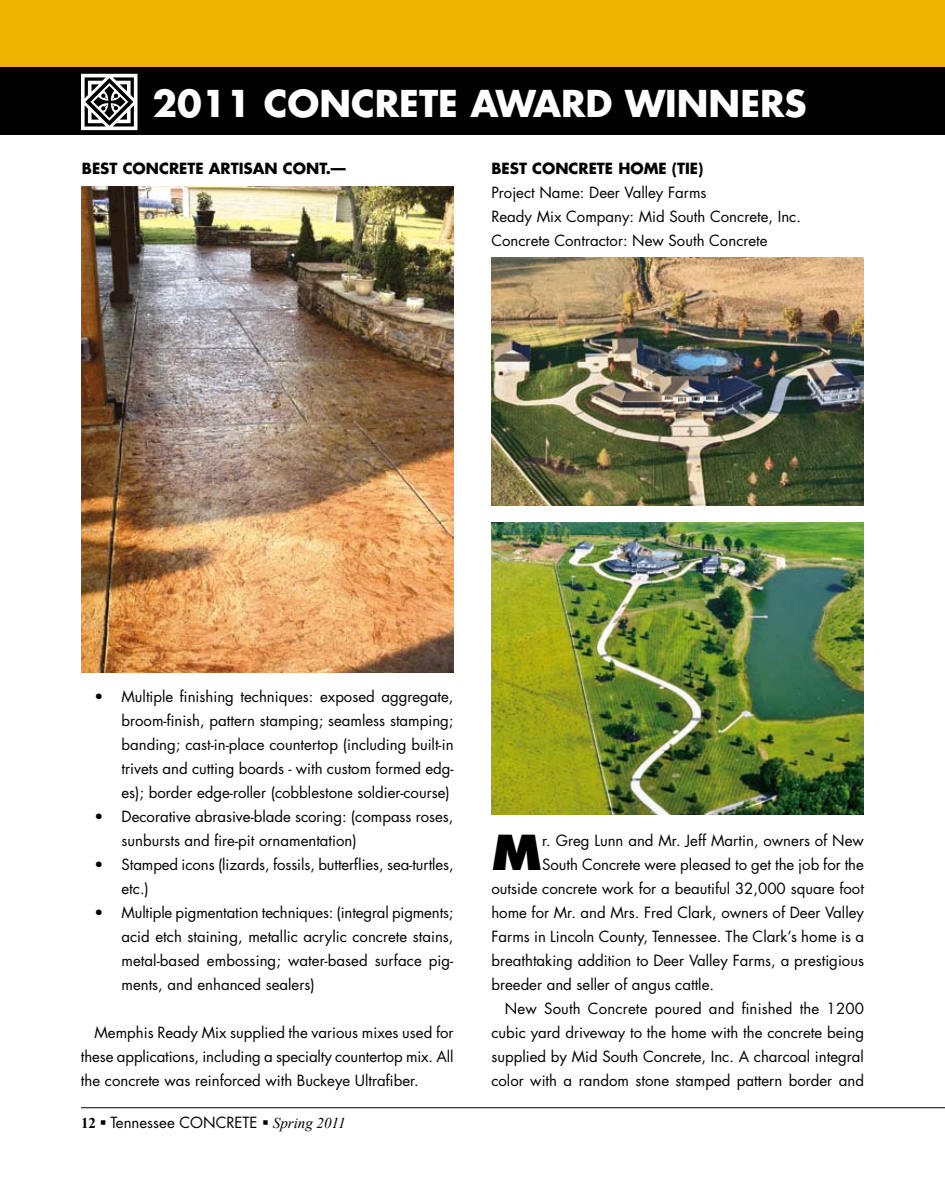
<style>
.page{position:relative;width:945px;height:1188px;background:#fff}
.page>*{position:absolute;margin:0;border:0;box-sizing:border-box;transform-origin:0 0}
.t1{font:800 46.8px "Futura";color:#000}
.t2{font:700 36px "Futura";color:#fff}
.t3{font:15px/24px "Futura";color:#000;text-align:justify}
.t4{font:700 15px "Futura";color:#000}
.s1{font-family:"Times New Roman";font-weight:700}
.s2{font-family:"Times New Roman";font-style:italic}
</style>
<div class="page">
<hr style="left:81px;top:1107px;width:864px;height:1px;background:#000">
<div style="left:0;top:0;width:945px;height:68px;background:#eeb200"></div>
<div style="left:0;top:68px;width:945px;height:67px;background:#000"></div>
<img style="left:81px;top:186px;width:373px;height:486px">
<img style="left:491px;top:258px;width:373px;height:248px">
<img style="left:491px;top:523px;width:373px;height:292px">
<h2 class="t2" style="left:153px;top:78px;width:266px">2011 CONC RETE</h2>
<h2 class="t2" style="left:470px;top:78px;width:338px">AWARD WINNERS</h2>
<p class="t4" style="left:82px;top:158px;width:106px">BEST CONC RETE</p>
<p class="t4" style="left:209px;top:158px;width:138px">ARTISAN CONT.—</p>
<p class="t4" style="left:491px;top:158px;width:106px">BEST CONC RETE</p>
<p class="t4" style="left:618px;top:158px;width:87px">HOME (TIE)</p>
<p class="t3" style="left:491px;top:180px;width:311px;text-align:left">Project Name: Deer Valley Farms<br>Ready Mix Company: Mid South Concrete, I nc.<br>Concrete Contractor: New South Concrete</p>
<p class="t3" style="left:122px;top:684px;width:334px;text-indent:-27px">• Multiple finishing techniques: exposed aggregate, broom-finish, pattern stamping; seamless stamping; banding; cast-in-place countertop (including built-in trivets and cutting boards - with custom formed edg&shy;es); border edge-roller (cobblestone soldier-course)</p>
<p class="t3" style="left:122px;top:804px;width:334px;text-indent:-27px">• Decorative abrasive-blade scoring: (compass roses, sunbursts and fire-pit ornamentation)</p>
<p class="t3" style="left:122px;top:852px;width:334px;text-indent:-27px">• Stamped icons (lizards, fossils, butterflies, sea-turtles, etc.)</p>
<p class="t3" style="left:122px;top:900px;width:334px;text-indent:-27px">• Multiple pigmentation techniques: (integral pigments; acid etch staining, metallic acrylic concrete stains, metal-based embossing; water-based surface pig&shy;ments, and enhanced sealers)</p>
<p class="t3" style="left:81px;top:1020px;width:374px;text-indent:14px">Memphis Ready Mix supplied the various mixes used for these applications, including a specialty countertop mix. All the concrete was reinforced with Buckeye Ultrafiber.</p>
<p class="t3" style="left:81px;top:1110px;width:266px"><span class="s1">12</span> ▪ Tennessee Conc retE ▪ <span class="s2">Spring 2011</span></p>
<h1 class="t1" style="left:491px;top:824px;width:52px">M</h1>
<p class="t3" style="left:542px;top:828px;width:323px">r. Greg Lunn and Mr. Jeff Martin, owners of N ew</p>
<p class="t3" style="left:542px;top:852px;width:323px">South Concrete were pleased to get the job for the</p>
<p class="t3" style="left:491px;top:876px;width:374px">outside concrete work for a beautiful 32,000 square foot</p>
<p class="t3" style="left:491px;top:900px;width:374px">home for Mr. and Mrs. Fred Clark, owners of Deer Valley</p>
<p class="t3" style="left:491px;top:924px;width:374px">Farms in Lincoln County, Tennessee. The Clark’s home is a</p>
<p class="t3" style="left:491px;top:948px;width:374px">breathtaking addition to Deer Valley Farms, a prestigious</p>
<p class="t3" style="left:491px;top:972px;width:224px">breeder and seller of angus cattle.</p>
<p class="t3" style="left:505px;top:996px;width:361px">New South Concrete poured and finished the 1200</p>
<p class="t3" style="left:491px;top:1020px;width:374px">cubic yard driveway to the home with the concrete being</p>
<p class="t3" style="left:491px;top:1044px;width:374px">supplied by Mid South Concrete, I nc. A charcoal integral</p>
<p class="t3" style="left:491px;top:1068px;width:374px">color with a random stone stamped pattern border and</p>
</div>
